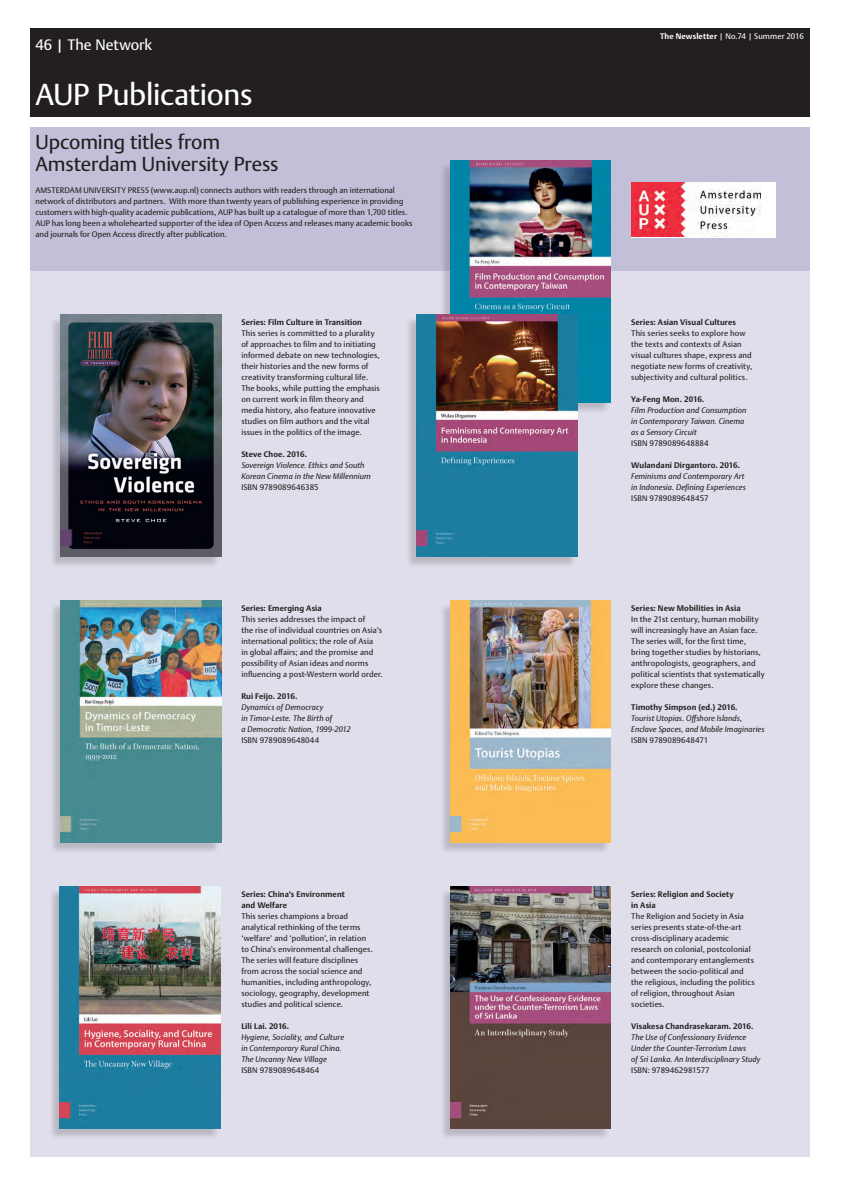
<style>
.page{position:relative;width:845px;height:1185px;background:#fff}
.page>*{position:absolute;margin:0;border:0;box-sizing:border-box;transform-origin:0 0}
.t1{font:30px "DTL Argo TPRO";letter-spacing:-.01em;color:#fff}
.t2{font:20px/22px "DTL Argo TPRO";letter-spacing:-.005em;color:#231f20}
.t3{font:15px "DTL Argo TPRO";color:#fff}
.t4{font:8px/11px "DTL Argo TPRO";letter-spacing:.01em;color:#231f20}
.t5{font:italic 8px/11px "DTL Argo TPRO";letter-spacing:.01em;color:#231f20}
.t6{font:700 8px/11px "DTL Argo TPRO";letter-spacing:.015em;color:#231f20}
.t7{font:8px "DTL Argo TPRO";letter-spacing:.01em;color:#fff}
.s1{font-weight:700}
</style>
<div class="page">
<div style="left:30px;top:127px;width:779px;height:1030px;background:#dfdeea"></div>
<div style="left:30px;top:127px;width:779px;height:143px;background:#c2c0d8"></div>
<div style="left:30px;top:28px;width:779px;height:88px;background:#231f20"></div>
<div style="left:50px;top:603px;width:170px;height:252px;background:#231f20;opacity:.2"></div>
<img style="left:61px;top:600px;width:160px;height:242px">
<div style="left:49px;top:889px;width:170px;height:252px;background:#231f20;opacity:.2"></div>
<img style="left:60px;top:886px;width:160px;height:242px">
<div style="left:50px;top:317px;width:170px;height:252px;background:#231f20;opacity:.2"></div>
<img style="left:61px;top:314px;width:160px;height:242px">
<div style="left:440px;top:889px;width:169px;height:252px;background:#231f20;opacity:.2"></div>
<img style="left:451px;top:886px;width:160px;height:242px">
<div style="left:440px;top:603px;width:169px;height:252px;background:#231f20;opacity:.2"></div>
<img style="left:451px;top:600px;width:160px;height:242px">
<div style="left:631px;top:182px;width:145px;height:55px;background:#fff"></div>
<img style="left:631px;top:182px;width:129px;height:55px">
<div style="left:439px;top:163px;width:171px;height:252px;background:#231f20;opacity:.2"></div>
<img style="left:451px;top:160px;width:160px;height:242px">
<div style="left:406px;top:317px;width:170px;height:252px;background:#231f20;opacity:.2"></div>
<img style="left:417px;top:314px;width:160px;height:242px">
<h3 class="t3" style="left:35px;top:36px;width:118px">46 | The Network</h3>
<h1 class="t1" style="left:35px;top:77px;width:219px">AUP Publications</h1>
<h2 class="t2" style="left:35px;top:131px;width:245px">Upcoming titles from<br>Amsterdam University Press</h2>
<p class="t4" style="left:35px;top:185px;width:379px">AMSTERDAM UNIVERSITY PRESS (www.aup.nl) connects authors with readers through an international network of distributors and partners. With more than twenty years of publishing experience in providing customers with high-quality academic publications, AUP has built up a catalogue of more than 1,700 titles.<br>AUP has long been a wholehearted supporter of the idea of Open Access and releases many academic books and journals for Open Access directly after publication.</p>
<p class="t6" style="left:241px;top:317px;width:122px">Series: Film Culture in Transition</p>
<p class="t4" style="left:241px;top:328px;width:140px">This series is committed to a plurality of approaches to film and to initiating informed debate on new technologies, their histories and the new forms of creativity transforming cultural life.<br>The books, while putting the emphasis on current work in film theory and media history, also feature innovative studies on film authors and the vital issues in the politics of the image.</p>
<p class="t6" style="left:241px;top:449px;width:67px">Steve Choe. 2016.</p>
<p class="t5" style="left:241px;top:460px;width:131px">Sovereign Violence. Ethics and South<br>Korean Cinema in the New Millennium</p>
<p class="t4" style="left:241px;top:482px;width:79px">ISBN 9789089646385</p>
<p class="t6" style="left:241px;top:603px;width:82px">Series: Emerging Asia</p>
<p class="t4" style="left:241px;top:614px;width:143px">This series addresses the impact of<br>the rise of individual countries on Asia’s international politics; the role of Asia<br>in global affairs; and the promise and possibility of Asian ideas and norms influencing a post-Western world order.</p>
<p class="t6" style="left:241px;top:691px;width:58px">Rui Feijo. 2016.</p>
<p class="t5" style="left:241px;top:702px;width:111px">Dynamics of Democracy<br>in Timor-Leste. The Birth of<br>a Democratic Nation, 1999-2012</p>
<p class="t4" style="left:241px;top:735px;width:79px">ISBN 9789089648044</p>
<p class="t6" style="left:241px;top:889px;width:105px">Series: China’s Environment and Welfare</p>
<p class="t4" style="left:241px;top:911px;width:133px">This series champions a broad analytical rethinking of the terms ‘welfare’ and ‘pollution’, in relation to China’s environmental challenges.<br>The series will feature disciplines from across the social science and humanities, including anthropology, sociology, geography, development studies and political science.</p>
<p class="t6" style="left:241px;top:1021px;width:49px">Lili Lai. 2016.</p>
<p class="t5" style="left:241px;top:1032px;width:104px">Hygiene, Sociality, and Culture in Contemporary Rural China.<br>The Uncanny New Village</p>
<p class="t4" style="left:241px;top:1065px;width:79px">ISBN 9789089648464</p>
<p class="t7" style="left:660px;top:32px;width:145px"><span class="s1">The Newsletter</span> | No.74 | Summer 2016</p>
<p class="t6" style="left:631px;top:317px;width:106px">Series: Asian Visual Cultures</p>
<p class="t4" style="left:631px;top:328px;width:123px">This series seeks to explore how the texts and contexts of Asian visual cultures shape, express and negotiate new forms of creativity, subjectivity and cultural politics.</p>
<p class="t6" style="left:631px;top:394px;width:75px">Ya-Feng Mon. 2016.</p>
<p class="t5" style="left:631px;top:405px;width:117px">Film Production and Consumption in Contemporary Taiwan. Cinema as a Sensory Circuit</p>
<p class="t4" style="left:631px;top:438px;width:79px">ISBN 9789089648884</p>
<p class="t6" style="left:631px;top:460px;width:110px">Wulandani Dirgantoro. 2016.</p>
<p class="t5" style="left:631px;top:471px;width:116px">Feminisms and Contemporary Art in Indonesia. Defining Experiences</p>
<p class="t4" style="left:631px;top:493px;width:79px">ISBN 9789089648457</p>
<p class="t6" style="left:631px;top:603px;width:111px">Series: New Mobilities in Asia</p>
<p class="t4" style="left:631px;top:614px;width:135px">In the 21st century, human mobility will increasingly have an Asian face.<br>The series will, for the first time, bring together studies by historians, anthropologists, geographers, and political scientists that systematically explore these changes.</p>
<p class="t6" style="left:631px;top:702px;width:108px">Timothy Simpson (ed.) 2016.</p>
<p class="t5" style="left:631px;top:713px;width:135px">Tourist Utopias. Offshore Islands,<br>Enclave Spaces, and Mobile Imaginaries</p>
<p class="t4" style="left:631px;top:735px;width:79px">ISBN 9789089648471</p>
<p class="t6" style="left:631px;top:889px;width:104px">Series: Religion and Society in Asia</p>
<p class="t4" style="left:631px;top:911px;width:125px">The Religion and Society in Asia series presents state-of-the-art cross-disciplinary academic research on colonial, postcolonial and contemporary entanglements between the socio-political and the religious, including the politics of religion, throughout Asian societies.</p>
<p class="t6" style="left:631px;top:1021px;width:124px">Visakesa Chandrasekaram. 2016.</p>
<p class="t5" style="left:631px;top:1032px;width:131px">The Use of Confessionary Evidence<br>Under the Counter-Terrorism Laws<br>of Sri Lanka. An Interdisciplinary Study</p>
<p class="t4" style="left:631px;top:1065px;width:80px">ISBN: 9789462981577</p>
</div>
